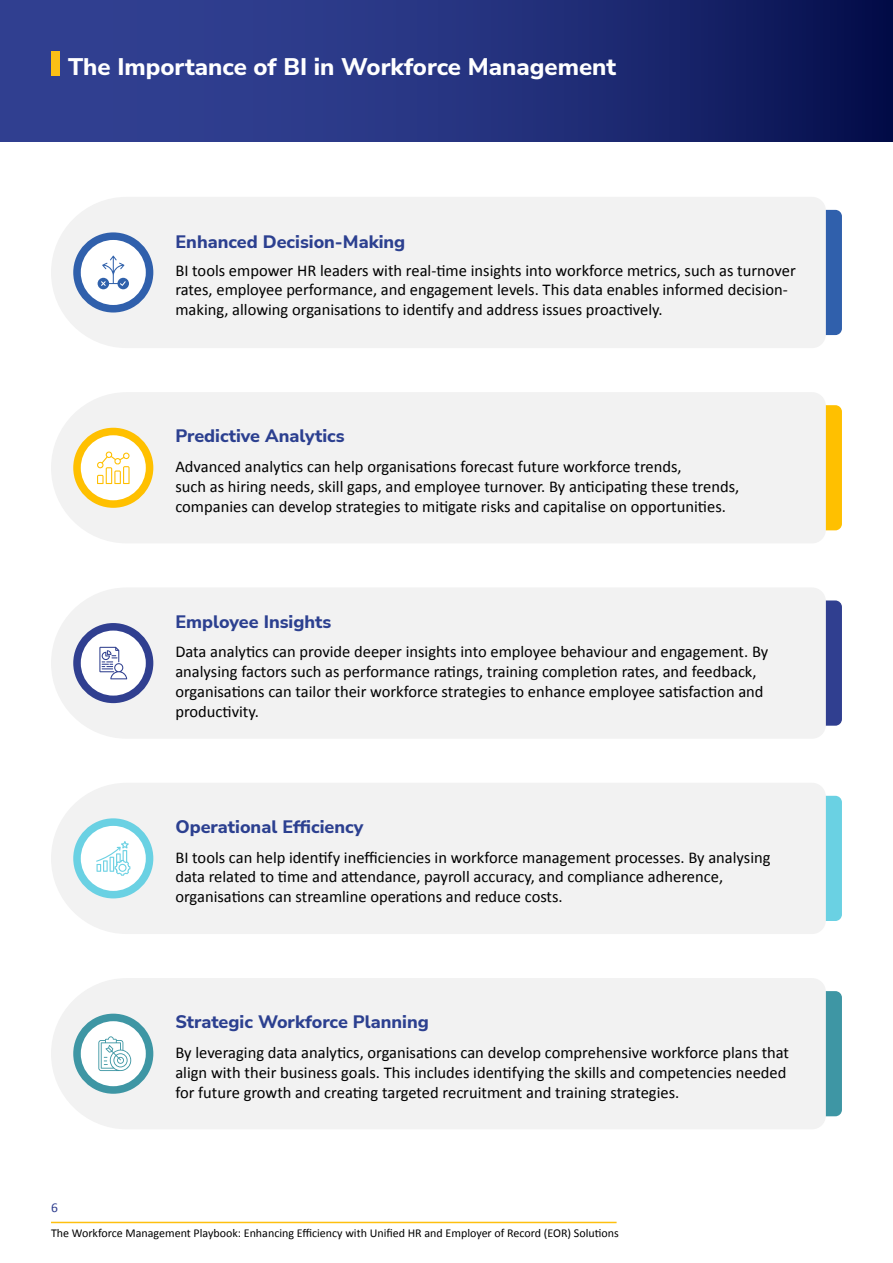
<style>
.page{position:relative;width:893px;height:1263px;background:#fff}
.page>*{position:absolute;margin:0;border:0;box-sizing:border-box;transform-origin:0 0}
.t1{font:800 24px "Nunito Sans";color:#fff}
.t2{font:800 18px "Nunito Sans";color:#2c4090}
.t3{font:16.5px/19.8px "Calibri";color:#000}
.t4{font:13.5px "Calibri";color:#303f8f}
.t5{font:12px "Calibri";color:#000}
</style>
<div class="page">
<hr style="left:51px;top:1222px;width:566px;height:1px;background:#fec00f">
<div style="left:0;top:0;width:893px;height:141px;background:linear-gradient(to right,#39499e,#0b1656)"></div>
<div style="left:51px;top:51px;width:8px;height:24px;background:#fbbf16"></div>
<div style="left:51px;top:197px;width:775px;height:151px;background:#f2f2f2"></div>
<svg style="left:740px;top:210px;width:102px;height:125px"></svg>
<div style="left:51px;top:392px;width:775px;height:151px;background:#f2f2f2"></div>
<svg style="left:740px;top:405px;width:102px;height:125px"></svg>
<div style="left:51px;top:588px;width:775px;height:150px;background:#f2f2f2"></div>
<svg style="left:740px;top:600px;width:102px;height:126px"></svg>
<div style="left:51px;top:783px;width:775px;height:151px;background:#f2f2f2"></div>
<svg style="left:740px;top:796px;width:102px;height:125px"></svg>
<div style="left:51px;top:978px;width:775px;height:151px;background:#f2f2f2"></div>
<svg style="left:740px;top:991px;width:102px;height:125px"></svg>
<svg style="left:73px;top:232px;width:80px;height:80px"></svg>
<svg style="left:73px;top:428px;width:80px;height:80px"></svg>
<svg style="left:73px;top:623px;width:80px;height:80px"></svg>
<svg style="left:73px;top:818px;width:80px;height:80px"></svg>
<svg style="left:73px;top:1014px;width:80px;height:80px"></svg>
<h1 class="t1" style="left:68px;top:50px;width:550px">The Importance of BI in Workforce Management</h1>
<p class="t2" style="left:175px;top:229px;width:231px">Enhanced Decision-Making</p>
<p class="t3" style="left:175px;top:260px;width:622px">BI tools empower HR leaders with real-time insights into workforce metrics, such as turnover rates, employee performance, and engagement levels. This data enables informed decision&shy;making, allowing organisations to identify and address issues proactively.</p>
<p class="t2" style="left:175px;top:423px;width:171px">Predictive Analytics</p>
<p class="t3" style="left:175px;top:456px;width:565px">Advanced analytics can help organisations forecast future workforce trends,<br>such as hiring needs, skill gaps, and employee turnover. By anticipating these trends, companies can develop strategies to mitigate risks and capitalise on opportunities.</p>
<p class="t2" style="left:175px;top:608px;width:157px">Employee Insights</p>
<p class="t3" style="left:175px;top:641px;width:594px">Data analytics can provide deeper insights into employee behaviour and engagement. By analysing factors such as performance ratings, training completion rates, and feedback, organisations can tailor their workforce strategies to enhance employee satisfaction and productivity.</p>
<p class="t2" style="left:175px;top:814px;width:190px">Operational Efficiency</p>
<p class="t3" style="left:175px;top:847px;width:597px">BI tools can help identify inefficiencies in workforce management processes. By analysing data related to time and attendance, payroll accuracy, and compliance adherence, organisations can streamline operations and reduce costs.</p>
<p class="t2" style="left:175px;top:1009px;width:255px">Strategic Workforce Planning</p>
<p class="t3" style="left:175px;top:1042px;width:615px">By leveraging data analytics, organisations can develop comprehensive workforce plans that align with their business goals. This includes identifying the skills and competencies needed for future growth and creating targeted recruitment and training strategies.</p>
<p class="t4" style="left:51px;top:1198px;width:8px">6</p>
<p class="t5" style="left:51px;top:1224px;width:569px">The Workforce Management Playbook: Enhancing Efficiency with Unified HR and Employer of Record (EOR) Solutions</p>
</div>
